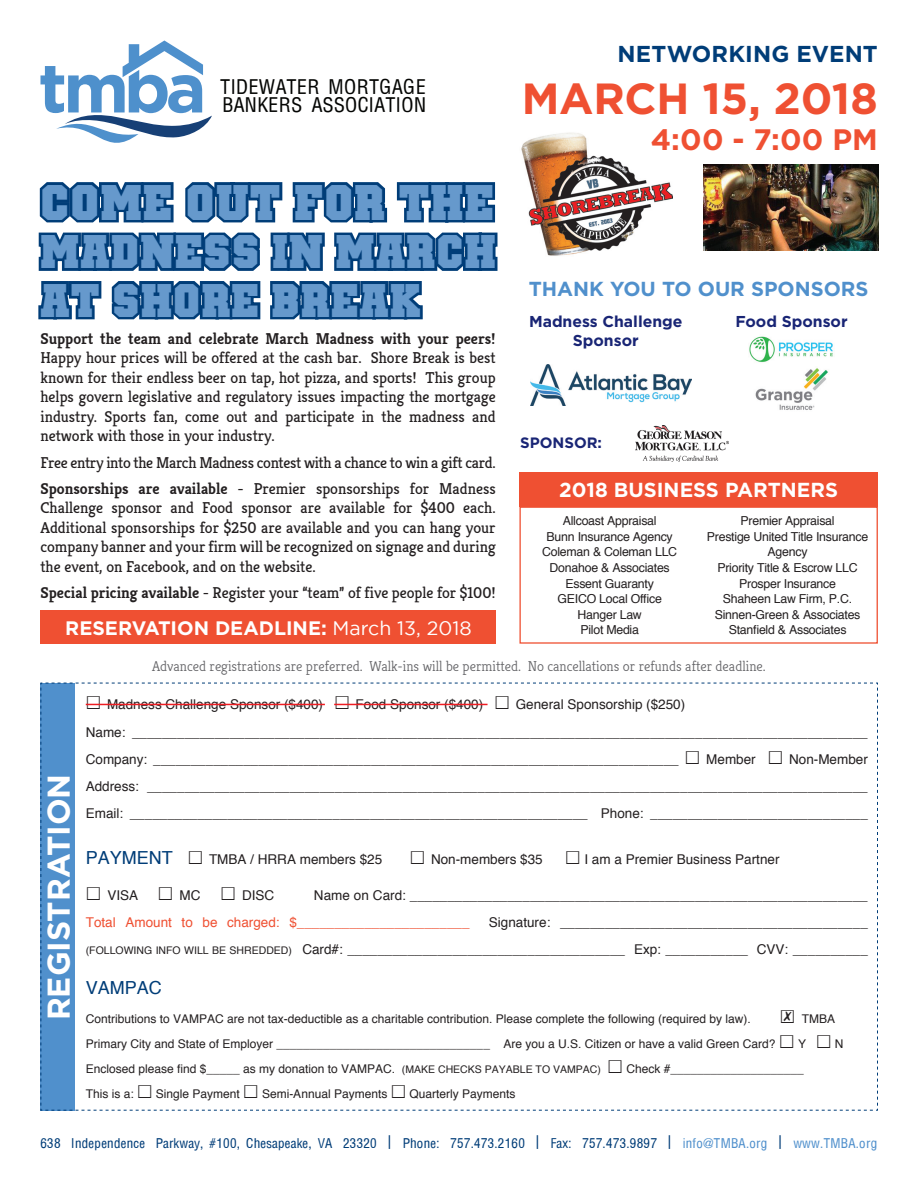
<style>
.page{position:relative;width:918px;height:1188px;background:#fff}
.page>*{position:absolute;margin:0;border:0;box-sizing:border-box;transform-origin:0 0}
.t1{font:700 47.7px "Team";letter-spacing:.03em;color:#69c}
.t2{font:700 44.85px/48.4px "Team";letter-spacing:.03em;color:#69c}
.t3{font:700 43.5px "Gotham";letter-spacing:-.005em;color:#ef5032}
.t4{font:700 31.5px "Gotham";color:#fff}
.t5{font:700 29.55px "Gotham";color:#ef5032}
.t6{font:700 22.95px "Gotham";color:#003d78}
.t7{font:100 condensed 22.5px/18px "Helvetica";color:#040503}
.t8{font:700 20.25px "Gotham";color:#5090cc}
.t9{font:700 20.25px "Gotham";color:#fff}
.t10{font:19.5px "Gotham";color:#fff}
.t11{font:700 19.5px "Gotham";color:#fff}
.t12{font:18px "Helvetica";color:#003d78}
.t13{font:15.75px/19.5px "Kreon";letter-spacing:-.005em;color:#231f20;text-align:justify}
.t14{font:700 15.75px "Kreon";color:#231f20}
.t15{font:700 15.75px/18.9px "Gotham";color:#192575;text-align:center}
.t16{font:100 condensed 15px "Helvetica";color:#003d78}
.t17{font:700 15px "Gotham";color:#192575}
.t18{font:300 14.25px "Kreon";color:#636366}
.t19{font:13.5px/27px "Helvetica";color:#231f20;text-align:justify}
.t20{font:13.5px "Helvetica";color:#ef5032}
.t21{font:12.3px/15.6px "Helvetica";letter-spacing:-.02em;color:#231f20;text-align:center}
.t22{font:12px/25.2px "Helvetica";color:#231f20}
.t23{font:10.5px "Helvetica";color:#231f20}
.s1{font-weight:700}
.s2{font-family:"Arial Unicode MS";font-size:21px}
.s3{font-size:18px;color:#003d78}
.s4{font-size:10.5px}
.s5{font-size:21px}
.s6{color:#5090cc}
</style>
<div class="page">
<img style="left:704px;top:164px;width:174px;height:87px">
<img style="left:521px;top:132px;width:151px;height:124px">
<svg style="left:40px;top:682px;width:838px;height:429px"></svg>
<div style="left:40px;top:610px;width:456px;height:34px;background:#ef5032"></div>
<svg style="left:38px;top:182px;width:460px;height:138px"></svg>
<svg style="left:40px;top:41px;width:172px;height:102px"></svg>
<div style="left:519px;top:473px;width:359px;height:34px;background:#ef5032"></div>
<div style="left:519px;top:507px;width:359px;height:137px;border:1px solid #ef5032"></div>
<hr style="left:334px;top:704px;width:154px;height:1px;background:#ee1d23">
<hr style="left:86px;top:704px;width:239px;height:1px;background:#ee1d23">
<img style="left:530px;top:365px;width:162px;height:41px">
<img style="left:749px;top:336px;width:84px;height:74px">
<img style="left:635px;top:426px;width:93px;height:35px">
<h3 class="t7" style="left:221px;top:79px;width:208px">TIDEWATER MORTGAGE<br>BANKERS ASSOCIATION</h3>
<h1 class="t1" style="left:40px;top:172px;width:454px">COME OUT FOR THE</h1>
<h2 class="t2" style="left:40px;top:226px;width:457px">MADNESS IN MARCH<br>AT SHORE</h2>
<h2 class="t2" style="left:272px;top:275px;width:60px">BREA</h2>
<h2 class="t2" style="left:390px;top:275px;width:32px">K</h2>
<p class="t14" style="left:40px;top:329px;width:457px">Support the team and celebrate March Madness with your peers!</p>
<p class="t13" style="left:40px;top:348px;width:457px">Happy hour prices will be offered at the cash bar. Shore Break is best known for their endless beer on tap, hot pizza, and sports! This group helps govern legislative and regulatory issues impacting the mortgage industry. Sports fan, come out and participate in the madness and network with those in your industry.</p>
<p class="t13" style="left:40px;top:449px;width:457px;line-height:26.2px">Free entry into the March Madness contest with a chance to win a gift card.<br><span class="s1">Sponsorships are available</span> - Premier sponsorships for Madness</p>
<p class="t13" style="left:40px;top:498px;width:457px">Challenge sponsor and Food sponsor are available for $400 each.<br>Additional sponsorships for $250 are available and you can hang your company banner and your firm will be recognized on signage and during the event, on Facebook, and on the website.</p>
<p class="t13" style="left:40px;top:583px;width:457px"><span class="s1">Special pricing available</span> - Register your “team” of five people for $100!</p>
<h3 class="t11" style="left:65px;top:617px;width:28px">RESE</h3>
<h3 class="t11" style="left:118px;top:617px;width:40px">RVATION</h3>
<h3 class="t10" style="left:215px;top:617px;width:258px"><span class="s1">DEADLINE:</span> March 13, 2018</h3>
<h3 class="t6" style="left:617px;top:41px;width:17px">NET</h3>
<h3 class="t6" style="left:667px;top:41px;width:93px">WORKING</h3>
<h3 class="t6" style="left:796px;top:41px;width:50px">EVENT</h3>
<h3 class="t3" style="left:522px;top:74px;width:358px">March 15, 2018</h3>
<h3 class="t5" style="left:651px;top:122px;width:229px">4:00 - 7:00 PM</h3>
<h3 class="t8" style="left:529px;top:277px;width:16px">THAN</h3>
<h3 class="t8" style="left:589px;top:277px;width:205px">K YOU TO OUR SPONSO</h3>
<h3 class="t8" style="left:841px;top:277px;width:27px">RS</h3>
<p class="t15" style="left:529px;top:311px;width:155px">Madness Challenge<br>Sponsor</p>
<p class="t15" style="left:735px;top:311px;width:114px">Food Sponsor</p>
<p class="t17" style="left:520px;top:434px;width:32px">SPONSO</p>
<p class="t17" style="left:587px;top:434px;width:17px">R:</p>
<h3 class="t9" style="left:559px;top:478px;width:98px">2018 BUSINESS</h3>
<h3 class="t9" style="left:725px;top:478px;width:58px">PARTNE</h3>
<h3 class="t9" style="left:810px;top:478px;width:27px">RS</h3>
<p class="t21" style="left:542px;top:513px;width:137px">Allcoast Appraisal<br>Bunn Insurance Agency<br>Coleman &amp; Coleman LLC<br>Donahoe &amp; Associates<br>Essent Guaranty<br>GEICO Local Office<br>Hanger Law<br>Pilot Media</p>
<p class="t21" style="left:707px;top:513px;width:163px">Premier Appraisal<br>Prestige United Title Insurance<br>Agency<br>Priority Title &amp; Escrow LLC<br>Prosper Insurance<br>Shaheen Law Firm, P.C.<br>Sinnen-Green &amp; Associates<br>Stanfield &amp; Associates</p>
<p class="t18" style="left:152px;top:658px;width:615px">Advanced registrations are preferred. Walk-ins will be permitted. No cancellations or refunds after deadline.</p>
<p class="t19" style="left:86px;top:690px;width:601px"><span class="s2">☐</span> Madness Challenge Sponsor ($400) <span class="s2">☐</span> Food Sponsor ($400) <span class="s2">☐</span> General Sponsorship ($250)</p>
<p class="t19" style="left:86px;top:719px;width:784px">Name: __________________________________________________________________________________________________ Company: ______________________________________________________________________ <span class="s2">☐</span> Member <span class="s2">☐</span> Non-Member Address: ________________________________________________________________________________________________ Email: _____________________________________________________________ Phone: _____________________________</p>
<h3 class="t12" style="left:86px;top:846px;width:50px">Paymen</h3>
<p class="t19" style="left:162px;top:845px;width:222px"><span class="s3">t</span> <span class="s2">☐</span> TMBA / HRRA members $25</p>
<p class="t19" style="left:410px;top:845px;width:371px"><span class="s2">☐</span> Non-members $35 <span class="s2">☐</span> I am a Premier Business Partner</p>
<p class="t19" style="left:86px;top:881px;width:190px"><span class="s2">☐</span> VISA <span class="s2">☐</span> MC <span class="s2">☐</span> DISC</p>
<p class="t19" style="left:314px;top:881px;width:555px">Name on Card: _____________________________________________________________</p>
<p class="t20" style="left:86px;top:914px;width:385px">Total Amount to be charged: $_______________________</p>
<p class="t19" style="left:489px;top:908px;width:381px">Signature: _________________________________________</p>
<p class="t23" style="left:86px;top:944px;width:153px">(following in fo wi ll be shredded</p>
<p class="t19" style="left:289px;top:935px;width:581px"><span class="s4">)</span> Card#: _____________________________________ Exp: ___________ CVV: __________</p>
<h3 class="t12" style="left:86px;top:976px;width:78px">VAMPAC</h3>
<p class="t22" style="left:86px;top:1006px;width:666px">Contributions to VAMPAC are not tax-deductible as a charitable contribution. Please complete the following (required by law).</p>
<h3 class="t4" style="left:40px;top:1020px;width:248px;rotate:-90deg">Registration</h3>
<p class="t22" style="left:86px;top:1006px;width:759px;text-indent:694px"><span class="s2">☒</span> TMBA<br>Primary City and State of Employer ________________________________ Are you a U.S. Citizen or have a valid Green Card? <span class="s2">☐</span> Y <span class="s2">☐</span> N<br>Enclosed please find $_____ as my donation to VAMPAC. <span class="s4">(Make chec</span></p>
<p class="t22" style="left:86px;top:1057px;width:720px;line-height:24.6px;text-indent:382px"><span class="s4">ks pa yab le to VAMPAC)</span> <span class="s2">☐</span> Check #____________________<br>This is a: <span class="s2">☐</span> Single Payment <span class="s2">☐</span> Semi-Annual Payments <span class="s2">☐</span> Quarterly Payments</p>
<p class="t16" style="left:40px;top:1137px;width:839px">638 Independence Parkway, #100, Chesapeake, VA 23320 <span class="s5">|</span> Phone: 757.473.2160 <span class="s5">|</span> Fax: 757.473.9897 <span class="s5">|</span> <span class="s6">info@TMBA.org</span> <span class="s5">|</span> <span class="s6">www.TMBA.org</span></p>
</div>
